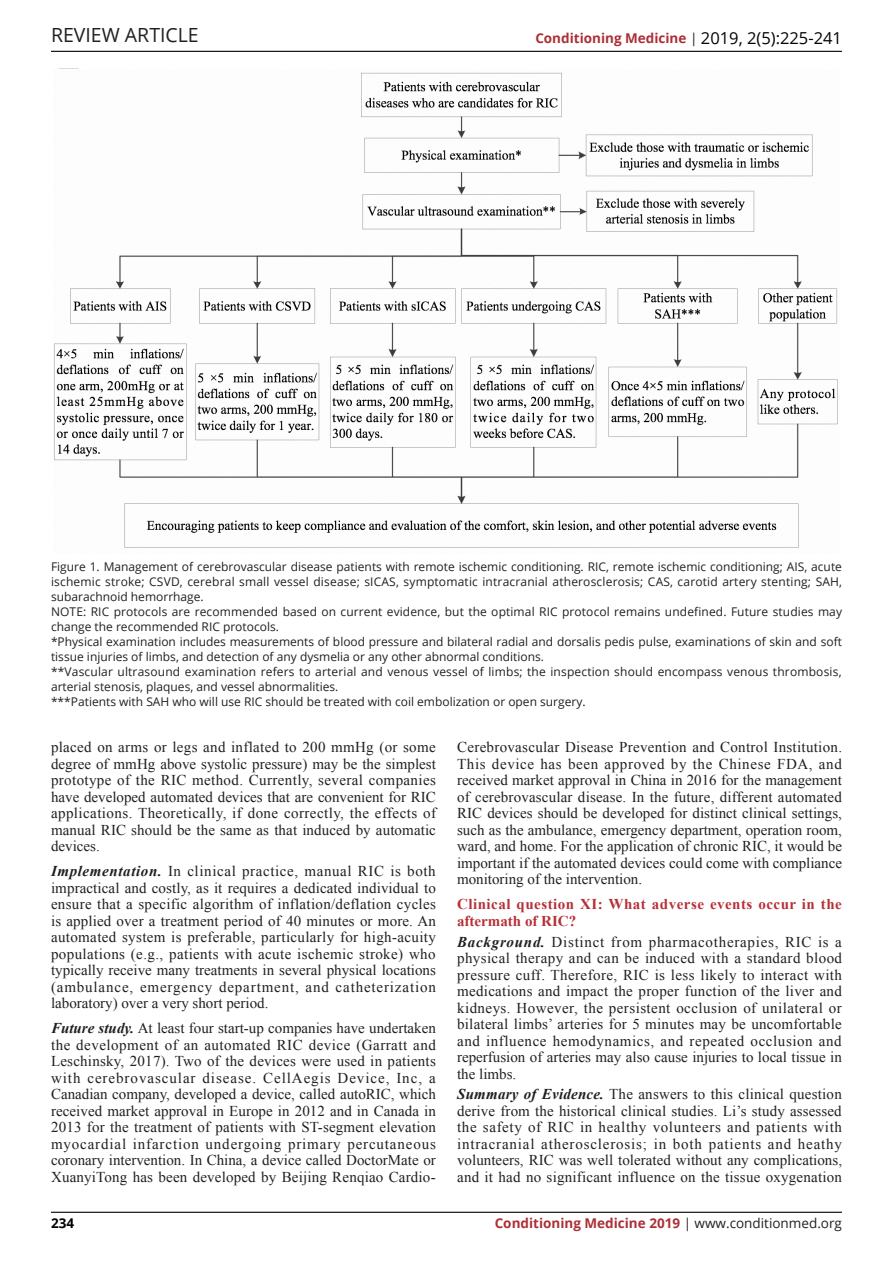
<style>
.page{position:relative;width:893px;height:1263px;background:#fff}
.page>*{position:absolute;margin:0;border:0;box-sizing:border-box;transform-origin:0 0}
.t1{font:19.5px "Open Sans";color:#231f20}
.t2{font:15px/16.5px "Times New Roman";letter-spacing:.005em;color:#231f20;text-align:justify}
.t3{font:700 15px/16.5px "Times New Roman";letter-spacing:.035em;color:#b63038}
.t4{font:700 13.5px "Open Sans";color:#ac2f36}
.t5{font:700 13.5px "Open Sans";color:#030303}
.t6{font:12px/15px "Open Sans";color:#231f20}
.s1{font-weight:400;color:#231f20}
.s2{font-weight:400;font-size:16.5px;color:#030303}
.s3{font-weight:700;font-style:italic}
</style>
<div class="page">
<hr style="left:51px;top:51px;width:791px;height:1px;background:#030303">
<hr style="left:51px;top:1212px;width:791px;height:1px;background:#030303">
<img style="left:54px;top:68px;width:784px;height:480px">
<h1 class="t1" style="left:51px;top:22px;width:149px">REVIEW ARTICLE</h1>
<p class="t4" style="left:535px;top:29px;width:308px">Conditioning Medicine <span class="s1">|</span> <span class="s2">2019, 2(5):225-241</span></p>
<p class="t6" style="left:51px;top:558px;width:793px;text-align:justify">Figure 1. Management of cerebrovascular disease patients with remote ischemic conditioning. RIC, remote ischemic conditioning; AIS, acute ischemic stroke; CSVD, cerebral small vessel disease; sICAS, symptomatic intracranial atherosclerosis; CAS, carotid artery stenting; SAH, subarachnoid hemorrhage.</p>
<p class="t6" style="left:51px;top:603px;width:793px">NOTE: RIC protocols are recommended based on current evidence, but the optimal RIC protocol remains undefined. Future studies may change the recommended RIC protocols.</p>
<p class="t6" style="left:51px;top:633px;width:792px">*Physical examination includes measurements of blood pressure and bilateral radial and dorsalis pedis pulse, examinations of skin and soft tissue injuries of limbs, and detection of any dysmelia or any other abnormal conditions.</p>
<p class="t6" style="left:51px;top:663px;width:792px">**Vascular ultrasound examination refers to arterial and venous vessel of limbs; the inspection should encompass venous thrombosis, arterial stenosis, plaques, and vessel abnormalities.</p>
<p class="t6" style="left:51px;top:693px;width:536px">***Patients with SAH who will use RIC should be treated with coil embolization or open surgery.</p>
<p class="t2" style="left:51px;top:739px;width:386px">placed on arms or legs and inflated to 200 mmHg (or some degree of mmHg above systolic pressure) may be the simplest prototype of the RIC method. Currently, several companies have developed automated devices that are convenient for RIC applications. Theoretically, if done correctly, the effects of manual RIC should be the same as that induced by automatic devices.</p>
<p class="t2" style="left:51px;top:863px;width:386px"><span class="s3">Implementation.</span> In clinical practice, manual RIC is both impractical and costly, as it requires a dedicated individual to ensure that a specific algorithm of inflation/deflation cycles is applied over a treatment period of 40 minutes or more. An automated system is preferable, particularly for high-acuity populations (e.g., patients with acute ischemic stroke) who typically receive many treatments in several physical locations (ambulance, emergency department, and catheterization laboratory) over a very short period.</p>
<p class="t2" style="left:51px;top:1020px;width:386px"><span class="s3">Future study.</span> At least four start-up companies have undertaken the development of an automated RIC device (Garratt and Leschinsky, 2017). Two of the devices were used in patients with cerebrovascular disease. CellAegis Device, Inc, a Canadian company, developed a device, called autoRIC, which received market approval in Europe in 2012 and in Canada in 2013 for the treatment of patients with ST-segment elevation myocardial infarction undergoing primary percutaneous coronary intervention. In China, a device called DoctorMate or XuanyiTong has been developed by Beijing Renqiao Cardio-</p>
<p class="t5" style="left:51px;top:1214px;width:25px">234</p>
<p class="t2" style="left:457px;top:739px;width:386px">Cerebrovascular Disease Prevention and Control Institution.<br>This device has been approved by the Chinese FDA, and received market approval in China in 2016 for the management of cerebrovascular disease. In the future, different automated RIC devices should be developed for distinct clinical settings, such as the ambulance, emergency department, operation room, ward, and home. For the application of chronic RIC, it would be important if the automated devices could come with compliance monitoring of the intervention.</p>
<p class="t3" style="left:457px;top:896px;width:386px">Clinical question XI: What adverse events occur in the aftermath of RIC?</p>
<p class="t2" style="left:457px;top:933px;width:386px"><span class="s3">Background.</span> Distinct from pharmacotherapies, RIC is a physical therapy and can be induced with a standard blood pressure cuff. Therefore, RIC is less likely to interact with medications and impact the proper function of the liver and kidneys. However, the persistent occlusion of unilateral or bilateral limbs’ arteries for 5 minutes may be uncomfortable and influence hemodynamics, and repeated occlusion and reperfusion of arteries may also cause injuries to local tissue in the limbs.</p>
<p class="t2" style="left:457px;top:1086px;width:386px"><span class="s3">Summary of Evidence.</span> The answers to this clinical question derive from the historical clinical studies. Li’s study assessed the safety of RIC in healthy volunteers and patients with intracranial atherosclerosis; in both patients and heathy volunteers, RIC was well tolerated without any complications, and it had no significant influence on the tissue oxygenation</p>
<p class="t4" style="left:495px;top:1214px;width:349px">Conditioning Medicine 2019 <span class="s1">| www.conditionmed.org</span></p>
</div>
